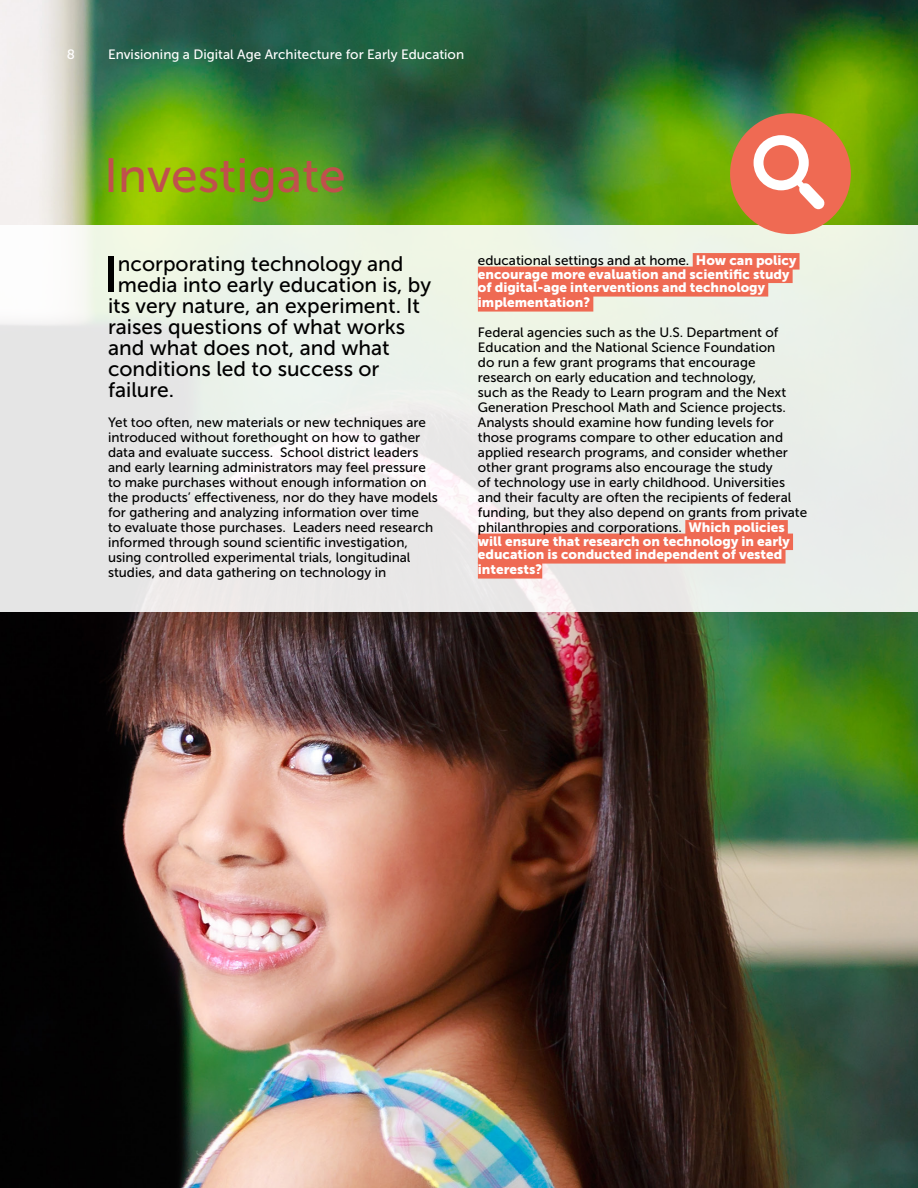
<style>
.page{position:relative;width:918px;height:1188px;background:#fff}
.page>*{position:absolute;margin:0;border:0;box-sizing:border-box;transform-origin:0 0}
.t1{font:50.7px "Museo Sans 500";color:#000}
.t2{font:48px "Museo Sans 500";color:#c0504d}
.t3{font:21px "Museo Sans 500";color:#000}
.t4{font:13.5px/15px "Museo Sans 500";color:#000}
.t5{font:13.5px/13.5px "Museo Sans 900";color:#fff}
.t6{font:13.5px "Museo Sans 500";color:#fff}
.s1{font-family:"Museo Sans 900";color:#fff}
</style>
<div class="page">
<img style="left:0;top:0;width:918px;height:1188px">
<div style="left:0;top:225px;width:918px;height:386px;background:#eaeee8"></div>
<div style="left:730px;top:113px;width:121px;height:121px;background:#ef6a53;border-radius:50%"></div>
<svg style="left:754px;top:135px;width:71px;height:74px"></svg>
<div style="left:693px;top:253px;width:107px;height:17px;background:#ef6a53"></div>
<div style="left:478px;top:267px;width:315px;height:16px;background:#ef6a53"></div>
<div style="left:478px;top:280px;width:290px;height:17px;background:#ef6a53"></div>
<div style="left:478px;top:295px;width:115px;height:17px;background:#ef6a53"></div>
<div style="left:685px;top:520px;width:103px;height:17px;background:#ef6a53"></div>
<div style="left:478px;top:534px;width:315px;height:16px;background:#ef6a53"></div>
<div style="left:478px;top:547px;width:308px;height:17px;background:#ef6a53"></div>
<div style="left:478px;top:562px;width:64px;height:17px;background:#ef6a53"></div>
<p class="t6" style="left:67px;top:47px;width:10px">8</p>
<p class="t6" style="left:108px;top:47px;width:358px">Envisioning a Digital Age Architecture for Early Education</p>
<h2 class="t2" style="left:104px;top:149px;width:243px">Investigate</h2>
<h1 class="t1" style="left:103px;top:246px;width:16px">I</h1>
<h3 class="t3" style="left:118px;top:252px;width:287px">ncorporating technology and</h3>
<h3 class="t3" style="left:118px;top:273px;width:315px">media into early education is, by</h3>
<h3 class="t3" style="left:108px;top:294px;width:314px">its very nature, an experiment. It</h3>
<h3 class="t3" style="left:108px;top:315px;width:299px">raises questions of what works</h3>
<h3 class="t3" style="left:108px;top:336px;width:283px">and what does not, and what</h3>
<h3 class="t3" style="left:108px;top:357px;width:273px">conditions led to success or</h3>
<h3 class="t3" style="left:108px;top:378px;width:68px">failure.</h3>
<p class="t4" style="left:108px;top:415px;width:331px">Yet too often, new materials or new techniques are introduced without forethought on how to gather data and evaluate success. School district leaders and early learning administrators may feel pressure to make purchases without enough information on the products’ effectiveness, nor do they have models for gathering and analyzing information over time<br>to evaluate those purchases. Leaders need research informed through sound scientific investigation, using controlled experimental trials, longitudinal studies, and data gathering on technology in</p>
<p class="t4" style="left:478px;top:253px;width:320px">educational settings and at home. <span class="s1">How can policy</span></p>
<p class="t5" style="left:478px;top:267px;width:313px">encourage more evaluation and scientific study of digital-age interventions and technology</p>
<p class="t5" style="left:478px;top:296px;width:114px">implementation?</p>
<p class="t4" style="left:478px;top:325px;width:331px">Federal agencies such as the U.S. Department of Education and the National Science Foundation<br>do run a few grant programs that encourage research on early education and technology,<br>such as the Ready to Learn program and the Next Generation Preschool Math and Science projects.<br>Analysts should examine how funding levels for those programs compare to other education and applied research programs, and consider whether other grant programs also encourage the study<br>of technology use in early childhood. Universities and their faculty are often the recipients of federal funding, but they also depend on grants from private philanthropies and corporations. <span class="s1">Which policies</span></p>
<p class="t5" style="left:478px;top:534px;width:314px">will ensure that research on technology in early education is conducted independent of vested</p>
<p class="t5" style="left:478px;top:563px;width:66px">interests?</p>
</div>
